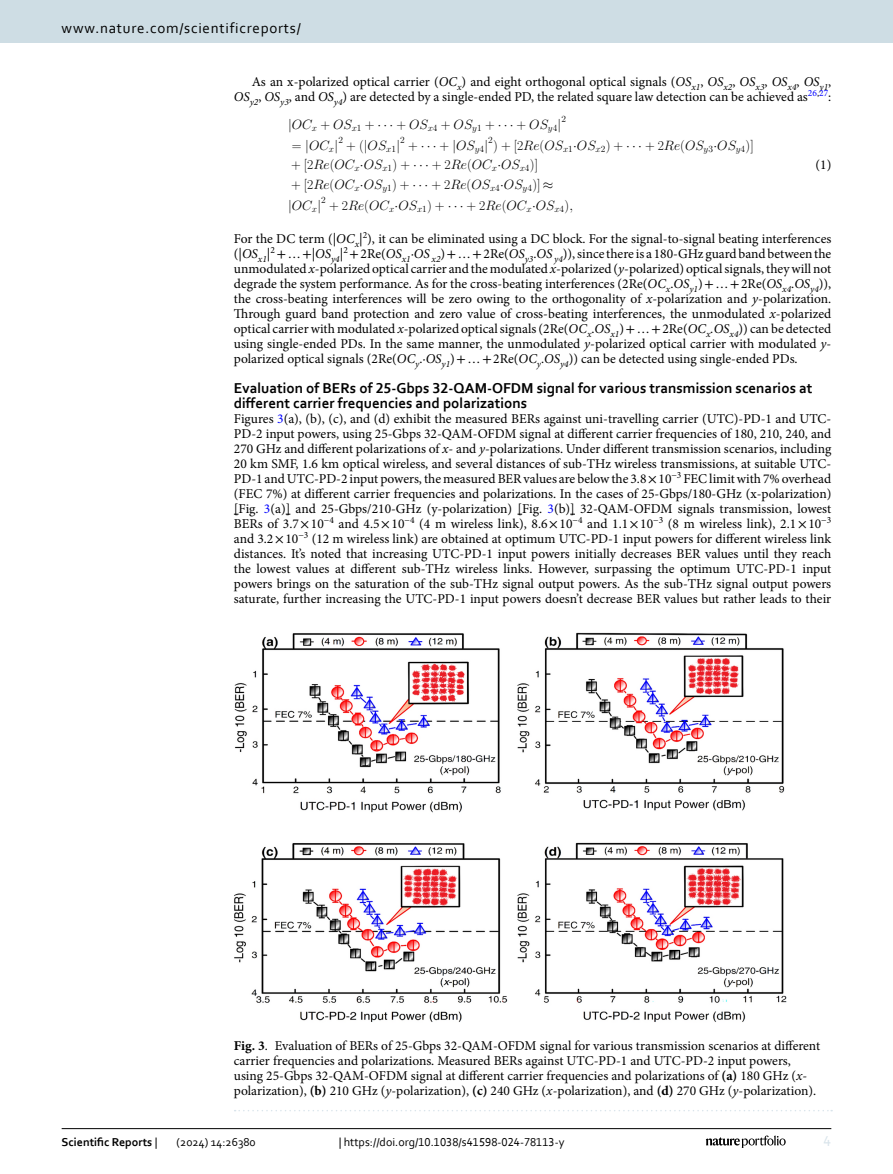
<style>
.page{position:relative;width:893px;height:1174px;background:#fff}
.page>*{position:absolute;margin:0;border:0;box-sizing:border-box;transform-origin:0 0}
.Head_2{font:700 15px/15px "Corbel";color:#000}
.t1{font:15px "Corbel";letter-spacing:.05em;color:#000}
.t2{font:15px "Corbel";color:#d9e4eb}
.Body_Text{font:13.5px/15px "Minion Pro";color:#000;text-align:justify}
.Figure_Caption{font:13.5px/15px "Minion Pro";color:#000}
.Body_Text_Indent{font:13.5px/15px "Minion Pro";color:#000;text-align:right}
.t3{font:13.5px/19.5px "CMMI12";letter-spacing:.025em;color:#000}
.t4{font:13.5px "CMR17";color:#000}
.t5{font:13.5px "CMSY10";color:#000}
.EQ{font:13.5px "Minion Pro";color:#000}
.t6{font:12px "Corbel";color:#000}
.t7{font:700 12px "Corbel";color:#000}
.t8{font:9.45px "CMR12";color:#000}
.s1{font-style:italic}
.s2{font-family:"CMSY10"}
.s3{font-family:"CMR17"}
.s4{font-family:"CMMI12"}
.s5{font-family:"STIX"}
.s6{color:#00f}
.s7{font-weight:700}
.s8{font-weight:400}
</style>
<div class="page">
<img style="left:234px;top:633px;width:552px;height:389px">
<svg style="left:235px;top:1110px;width:597px;height:1px"></svg>
<hr style="left:62px;top:1128px;width:769px;height:1px;background:#000">
<svg style="left:706px;top:1135px;width:80px;height:12px"></svg>
<div style="left:0;top:0;width:893px;height:43px;background:#cedde4"></div>
<p class="t1" style="left:62px;top:18px;width:241px">www.nature.com/scientificreports/</p>
<p class="Body_Text_Indent" style="left:234px;top:74px;width:599px">As an x-polarized optical carrier (<span class="s1">OC</span><sub>x</sub>) and eight orthogonal optical signals (<span class="s1">OS</span><sub>x1</sub>, <span class="s1">OS</span><sub>x2</sub>, <span class="s1">OS</span><sub>x3</sub>, <span class="s1">OS</span><sub>x4</sub>, <span class="s1">OS</span><sub>y1</sub>,<br><span class="s1">OS</span><sub>y2</sub>, <span class="s1">OS</span><sub>y3</sub>, and <span class="s1">OS</span><sub>y4</sub>) are detected by a single-ended PD, the related square law detection can be achieved as<sup>26</sup><sup>,</sup><sup>27</sup>:</p>
<p class="t3" style="left:288px;top:116px;width:275px"><span class="s2">|</span>OC<sub>x</sub> <span class="s3">+</span> OS<sub>x</sub><sub>1</sub> <span class="s3">+</span> <span class="s2">···</span> <span class="s3">+</span> OS<sub>x</sub><sub>4</sub> <span class="s3">+</span> OS<sub>y</sub><sub>1</sub> <span class="s3">+</span> <span class="s2">···</span> <span class="s3">+</span> OS<sub>y</sub><sub>4</sub><span class="s2">|</span></p>
<p class="t8" style="left:561px;top:115px;width:6px">2</p>
<p class="t5" style="left:292px;top:137px;width:48px"><span class="s3">=</span> |<span class="s4">OC</span><sub>x</sub>|</p>
<p class="t8" style="left:338px;top:136px;width:6px">2</p>
<p class="t4" style="left:346px;top:140px;width:55px">+ (<span class="s2">|</span><span class="s4">OS</span><sub>x</sub><sub>1</sub><span class="s2">|</span></p>
<p class="t8" style="left:400px;top:136px;width:6px">2</p>
<p class="t4" style="left:408px;top:140px;width:347px">+ <span class="s2">· · ·</span> + <span class="s2">|</span><span class="s4">OS</span><sub>y</sub><sub>4</sub><span class="s2">|</span> ) + [2<span class="s4">Re</span>(<span class="s4">OS</span><sub>x</sub><sub>1</sub><span class="s2">·</span><span class="s4">OS</span><sub>x</sub><sub>2</sub>) + <span class="s2">· · ·</span> + 2<span class="s4">Re</span>(<span class="s4">OS</span><sub>y</sub><sub>3</sub><span class="s2">·</span><span class="s4">OS</span><sub>y</sub><sub>4</sub>)]</p>
<p class="t8" style="left:488px;top:136px;width:6px">2</p>
<p class="t3" style="left:291px;top:156px;width:264px"><span class="s3">+ [2</span>Re<span class="s3">(</span>OC<sub>x</sub><span class="s2">·</span>OS<sub>x</sub><sub>1</sub><span class="s3">) +</span> <span class="s2">· · ·</span> <span class="s3">+ 2</span>Re<span class="s3">(</span>OC<sub>x</sub><span class="s2">·</span>OS<sub>x</sub><sub>4</sub><span class="s3">)]<br>+ [2</span>Re<span class="s3">(</span>OC<sub>x</sub><span class="s2">·</span>OS<sub>y</sub><sub>1</sub><span class="s3">) +</span> <span class="s2">···</span> <span class="s3">+ 2</span>Re<span class="s3">(</span>OS<sub>x</sub><sub>4</sub><span class="s2">·</span>OS<sub>y</sub><sub>4</sub><span class="s3">)]</span> <span class="s2">≈</span></p>
<p class="t5" style="left:288px;top:197px;width:35px">|<span class="s4">OC</span><sub>x</sub>|</p>
<p class="t8" style="left:321px;top:196px;width:6px">2</p>
<p class="t3" style="left:329px;top:196px;width:245px"><span class="s3">+ 2</span>Re<span class="s3">(</span>OC<sub>x</sub><span class="s2">·</span>OS<sub>x</sub><sub>1</sub><span class="s3">) +</span> <span class="s2">· · ·</span> <span class="s3">+ 2</span>Re<span class="s3">(</span>OC<sub>x</sub><span class="s2">·</span>OS<sub>x</sub><sub>4</sub><span class="s3">)</span>,</p>
<p class="EQ" style="left:815px;top:156px;width:17px">(1)</p>
<p class="Body_Text" style="left:234px;top:231px;width:599px">For the DC term (|<span class="s1">OC</span><sub>x</sub>|<sup>2</sup>), it can be eliminated using a DC block. For the signal-to-signal beating interferences (|<span class="s1">OS</span><sub>x1</sub>|<sup>2</sup> <span class="s5">+</span>…<span class="s5">+</span>|<span class="s1">OS</span><sub>y4</sub>|<sup>2</sup> <span class="s5">+</span>2Re(<span class="s1">OS</span><sub>x1</sub><span class="s1">·OS</span> <sub>x2</sub>)<span class="s5">+</span>…<span class="s5">+</span>2Re(<span class="s1">OS</span><sub>y3</sub>.<span class="s1">OS</span> <sub>y4</sub>)), since there is a 180-GHz guard band between the unmodulated <span class="s1">x</span>-polarized optical carrier and the modulated <span class="s1">x</span>-polarized (<span class="s1">y</span>-polarized) optical signals, they will not degrade the system performance. As for the cross-beating interferences (2Re(<span class="s1">OC</span><sub>x</sub>.<span class="s1">OS</span><sub>y1</sub>)<span class="s5">+</span>…<span class="s5">+</span>2Re(<span class="s1">OS</span><sub>x4</sub>.<span class="s1">OS</span><sub>y4</sub>)), the cross-beating interferences will be zero owing to the orthogonality of <span class="s1">x</span>-polarization and <span class="s1">y</span>-polarization.<br>Through guard band protection and zero value of cross-beating interferences, the unmodulated <span class="s1">x</span>-polarized optical carrier with modulated <span class="s1">x</span>-polarized optical signals (2Re(<span class="s1">OC</span><sub>x</sub>.<span class="s1">OS</span><sub>x1</sub>)<span class="s5">+</span>…<span class="s5">+</span>2Re(<span class="s1">OC</span><sub>x</sub><span class="s1">.OS</span><sub>x4</sub>)) can be detected using single-ended PDs. In the same manner, the unmodulated <span class="s1">y</span>-polarized optical carrier with modulated <span class="s1">y&shy;</span>polarized optical signals (2Re(<span class="s1">OC</span><sub>y</sub>.<span class="s1">·OS</span><sub>y1</sub>)<span class="s5">+</span>…<span class="s5">+</span>2Re(<span class="s1">OC</span><sub>y</sub>.<span class="s1">OS</span><sub>y4</sub>)) can be detected using single-ended PDs.</p>
<p class="Head_2" style="left:234px;top:380px;width:580px">Evaluation of BERs of 25-Gbps 32-QAM-OFDM signal for various transmission scenarios at different carrier frequencies and polarizations</p>
<p class="Body_Text" style="left:234px;top:411px;width:599px">Figures <span class="s6">3</span>(a), (b), (c), and (d) exhibit the measured BERs against uni-travelling carrier (UTC)-PD-1 and UTC-PD-2 input powers, using 25-Gbps 32-QAM-OFDM signal at different carrier frequencies of 180, 210, 240, and 270 GHz and different polarizations of <span class="s1">x</span>- and <span class="s1">y</span>-polarizations. Under different transmission scenarios, including 20 km SMF, 1.6 km optical wireless, and several distances of sub-THz wireless transmissions, at suitable UTC-PD-1 and UTC-PD-2 input powers, the measured BER values are below the 3.8<span class="s5">×</span>10<sup>−3</sup> FEC limit with 7% overhead (FEC 7%) at different carrier frequencies and polarizations. In the cases of 25-Gbps/180-GHz (x-polarization) [Fig. <span class="s6">3</span>(a)] and 25-Gbps/210-GHz (y-polarization) [Fig. <span class="s6">3</span>(b)] 32-QAM-OFDM signals transmission, lowest BERs of 3.7<span class="s5">×</span>10<sup>−4</sup> and 4.5<span class="s5">×</span>10<sup>−4</sup> (4 m wireless link), 8.6<span class="s5">×</span>10<sup>−4</sup> and 1.1<span class="s5">×</span>10<sup>−3</sup> (8 m wireless link), 2.1<span class="s5">×</span>10<sup>−3 </sup>and 3.2<span class="s5">×</span>10<sup>−3</sup> (12 m wireless link) are obtained at optimum UTC-PD-1 input powers for different wireless link distances. It’s noted that increasing UTC-PD-1 input powers initially decreases BER values until they reach the lowest values at different sub-THz wireless links. However, surpassing the optimum UTC-PD-1 input powers brings on the saturation of the sub-THz signal output powers. As the sub-THz signal output powers saturate, further increasing the UTC-PD-1 input powers doesn’t decrease BER values but rather leads to their</p>
<p class="Figure_Caption" style="left:234px;top:1038px;width:588px"><span class="s7">Fig. 3</span>. Evaluation of BERs of 25-Gbps 32-QAM-OFDM signal for various transmission scenarios at different carrier frequencies and polarizations. Measured BERs against UTC-PD-1 and UTC-PD-2 input powers, using 25-Gbps 32-QAM-OFDM signal at different carrier frequencies and polarizations of <span class="s7">(a)</span> 180 GHz (<span class="s1">x&shy;</span>polarization), <span class="s7">(b)</span> 210 GHz (<span class="s1">y</span>-polarization), <span class="s7">(c)</span> 240 GHz (<span class="s1">x</span>-polarization), and <span class="s7">(d)</span> 270 GHz (<span class="s1">y</span>-polarization).</p>
<p class="t7" style="left:62px;top:1134px;width:97px">Scientific Reports <span class="s8">|</span></p>
<p class="t6" style="left:177px;top:1134px;width:81px">(2024) 14:26380</p>
<p class="t6" style="left:339px;top:1134px;width:227px">| https://doi.org/10.1038/s41598-024-78113-y</p>
<p class="t2" style="left:824px;top:1132px;width:9px">4</p>
</div>
